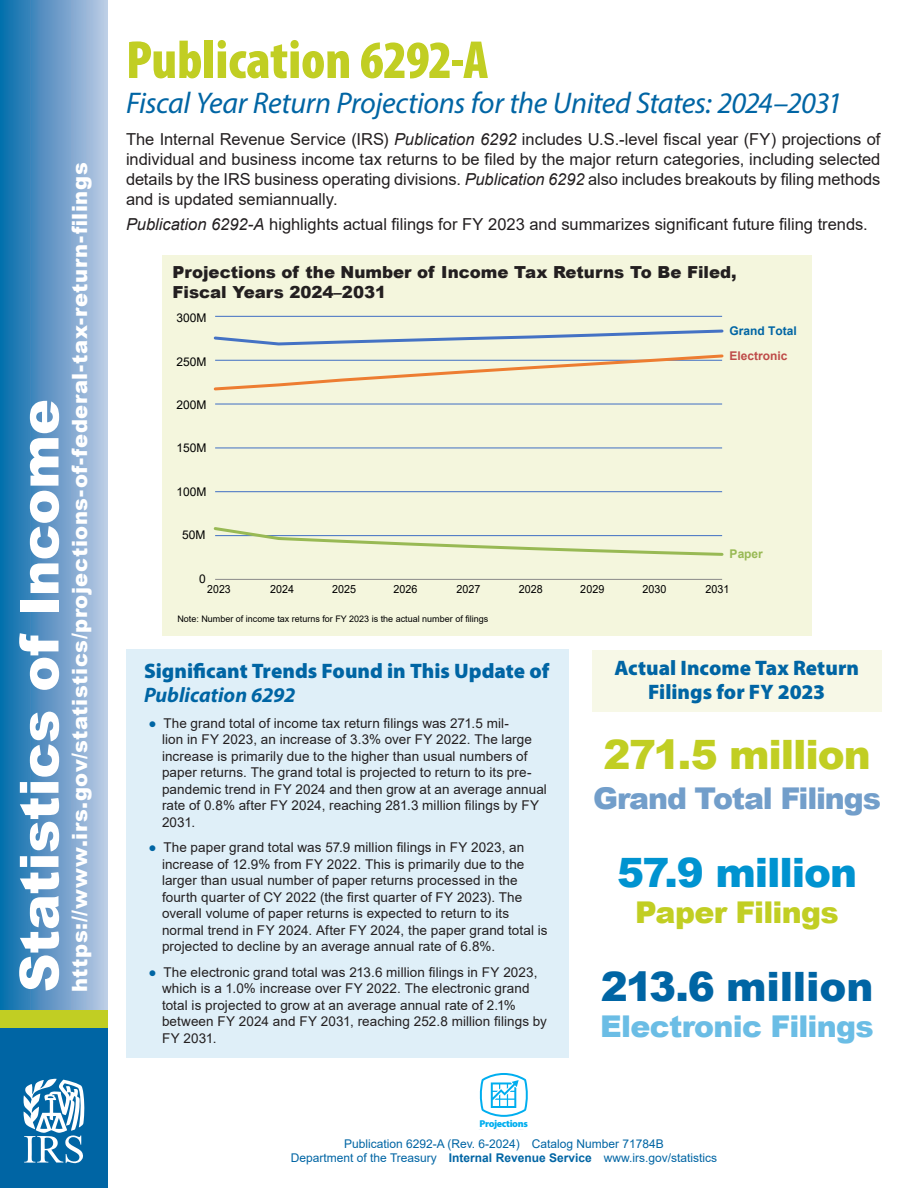
<style>
.page{position:relative;width:918px;height:1188px;background:#fff}
.page>*{position:absolute;margin:0;border:0;box-sizing:border-box;transform-origin:0 0}
.t1{font:900 54px "Arial";letter-spacing:-.005em;color:#fff}
.t2{font:900 condensed 54px "Myriad Pro";color:#c1ce23}
.t3{font:900 40.5px "Arial";letter-spacing:-.03em;color:#c1ce23}
.t4{font:900 40.5px "Arial";letter-spacing:-.005em;color:#0065a4}
.t5{font:900 40.5px "Arial";letter-spacing:-.03em;color:#0093d0}
.t6{font:italic 30px "Myriad Pro";letter-spacing:-.015em;color:#0065a4}
.t7{font:900 30px "Arial";letter-spacing:-.04em;color:#729eca}
.t8{font:900 30px "Arial";letter-spacing:-.025em;color:#6bbde5}
.t9{font:900 30px "Arial";letter-spacing:-.025em;color:#c1ce23}
.Heading2{font:900 21px/24px "Myriad Pro";color:#0065a4}
.t10{font:900 21px "Arial";letter-spacing:.03em;color:#fff}
.t11{font:900 16.65px "Arial";color:#231f20}
.Body{font:16.5px/19.8px "Arial";letter-spacing:-.005em;color:#231f20;text-align:justify}
.t12{font:13.5px/16.5px "Arial";letter-spacing:.005em;color:#231f20}
.t13{font:12px/14.4px "Arial";color:#0065a4;text-align:center}
.t14{font:12px "Arial";color:#000}
.t15{font:700 12px/25.2px "Arial";color:#0065a4}
.t16{font:700 12px "Arial";letter-spacing:-.005em;color:#98b954}
.t17{font:11.25px "Arial";letter-spacing:.005em;color:#000;scale:.96 1}
.t18{font:11.25px "Arial";letter-spacing:.005em;color:#000;scale:.94 1}
.t19{font:900 9.9px "Myriad Pro";letter-spacing:-.035em;color:#00aeef}
.t20{font:9px "Arial";color:#000}
.s1{font-style:italic}
.s2{color:#be4b48}
.s3{font-weight:700;font-style:italic}
.s4{color:#0065a4}
.s5{font-weight:700}
</style>
<div class="page">
<div style="left:0;top:1028px;width:108px;height:160px;background:#0065a4"></div>
<div style="left:0;top:0;width:108px;height:1010px;background:linear-gradient(to right,#076bab,#bfc9e4)"></div>
<svg style="left:24px;top:1079px;width:60px;height:84px"></svg>
<div style="left:0;top:1010px;width:108px;height:18px;background:#c1ce23"></div>
<svg style="left:479px;top:1073px;width:49px;height:44px"></svg>
<div style="left:162px;top:255px;width:649px;height:380px;background:#f4f6dd"></div>
<div style="left:126px;top:650px;width:443px;height:408px;background:#dfeff8"></div>
<div style="left:592px;top:650px;width:289px;height:62px;background:#f7f8e7"></div>
<hr style="left:215px;top:316px;width:507px;height:1px;background:#3f6ec3">
<hr style="left:215px;top:404px;width:507px;height:1px;background:#3f6ec3">
<hr style="left:215px;top:448px;width:507px;height:1px;background:#3f6ec3">
<hr style="left:215px;top:491px;width:507px;height:1px;background:#3f6ec3">
<hr style="left:215px;top:579px;width:507px;height:1px;background:#898989">
<svg style="left:213px;top:329px;width:511px;height:17px"></svg>
<svg style="left:213px;top:354px;width:511px;height:37px"></svg>
<svg style="left:213px;top:527px;width:511px;height:29px"></svg>
<h1 class="t1" style="left:0;top:992px;width:595px;rotate:-90deg">Statistics of Income</h1>
<h3 class="t10" style="left:64px;top:992px;width:831px;rotate:-90deg">https://www.irs.gov/statistics/projections-of-federal-tax-return-filings</h3>
<h1 class="t2" style="left:126px;top:25px;width:364px">Publication 6292-A</h1>
<h3 class="t6" style="left:126px;top:85px;width:718px">Fiscal Year Return Projections for the United States: 2024–2031</h3>
<p class="Body" style="left:126px;top:129px;width:756px">The Internal Revenue Service (IRS) <span class="s1">Publication 6292</span> includes U.S.-level fiscal year (FY) projections of individual and business income tax returns to be filed by the major return categories, including selected details by the IRS business operating divisions. <span class="s1">Publication 6292</span> also includes breakouts by filing methods and is updated semiannually.</p>
<p class="Body" style="left:126px;top:215px;width:743px"><span class="s1">Publication 6292-A</span> highlights actual filings for FY 2023 and summarizes significant future filing trends.</p>
<p class="t11" style="left:172px;top:260px;width:566px">Projections of the Number of Income Tax Returns To Be Filed,</p>
<p class="t11" style="left:172px;top:280px;width:215px">Fiscal Years 2024–2031</p>
<p class="t15" style="left:729px;top:318px;width:69px">Grand Total<br><span class="s2">Electronic</span></p>
<p class="t14" style="left:177px;top:310px;width:32px">300M</p>
<p class="t14" style="left:177px;top:353px;width:32px">250M</p>
<p class="t14" style="left:177px;top:396px;width:32px">200M</p>
<p class="t14" style="left:177px;top:440px;width:32px">150M</p>
<p class="t14" style="left:177px;top:483px;width:32px">100M</p>
<p class="t14" style="left:182px;top:527px;width:25px">50M</p>
<p class="t14" style="left:199px;top:570px;width:8px">0</p>
<p class="t16" style="left:730px;top:545px;width:35px">Paper</p>
<p class="t18" style="left:207px;top:582px;width:26px">2023</p>
<p class="t17" style="left:270px;top:582px;width:27px">2024</p>
<p class="t17" style="left:332px;top:582px;width:27px">2025</p>
<p class="t17" style="left:394px;top:582px;width:27px">2026</p>
<p class="t17" style="left:457px;top:582px;width:27px">2027</p>
<p class="t17" style="left:519px;top:582px;width:27px">2028</p>
<p class="t17" style="left:580px;top:582px;width:27px">2029</p>
<p class="t17" style="left:643px;top:582px;width:27px">2030</p>
<p class="t17" style="left:705px;top:582px;width:27px">2031</p>
<p class="t20" style="left:177px;top:613px;width:312px">Note: Number of income tax returns for FY 2023 is the actual number of filings</p>
<p class="Heading2" style="left:144px;top:658px;width:407px">Significant Trends Found in This Update of<br><span class="s3">Publication 6292</span></p>
<p class="t12" style="left:162px;top:715px;width:386px;text-indent:-14px"><span class="s4">●</span> The grand total of income tax return filings was 271.5 mil-<br>lion in FY 2023, an increase of 3.3% over FY 2022. The large increase is primarily due to the higher than usual numbers of paper returns. The grand total is projected to return to its pre&shy;pandemic trend in FY 2024 and then grow at an average annual rate of 0.8% after FY 2024, reaching 281.3 million filings by FY 2031.</p>
<p class="t12" style="left:162px;top:839px;width:387px;text-indent:-14px"><span class="s4">●</span> The paper grand total was 57.9 million filings in FY 2023, an increase of 12.9% from FY 2022. This is primarily due to the larger than usual number of paper returns processed in the fourth quarter of CY 2022 (the first quarter of FY 2023). The overall volume of paper returns is expected to return to its normal trend in FY 2024. After FY 2024, the paper grand total is projected to decline by an average annual rate of 6.8%.</p>
<p class="t12" style="left:162px;top:964px;width:387px;text-indent:-14px"><span class="s4">●</span> The electronic grand total was 213.6 million filings in FY 2023, which is a 1.0% increase over FY 2022. The electronic grand total is projected to grow at an average annual rate of 2.1% between FY 2024 and FY 2031, reaching 252.8 million filings by FY 2031.</p>
<p class="t19" style="left:479px;top:1117px;width:50px">Projections</p>
<p class="Heading2" style="left:614px;top:656px;width:246px;text-align:center">Actual Income Tax Return<br>Filings for FY 2023</p>
<p class="t3" style="left:603px;top:725px;width:269px">271.5 million</p>
<p class="t7" style="left:593px;top:777px;width:289px">Grand Total Filings</p>
<p class="t5" style="left:617px;top:844px;width:241px">57.9 million</p>
<p class="t9" style="left:635px;top:891px;width:205px">Paper Filings</p>
<p class="t4" style="left:601px;top:958px;width:274px">213.6 million</p>
<p class="t8" style="left:600px;top:1005px;width:275px">Electronic Filings</p>
<p class="t13" style="left:291px;top:1136px;width:428px">Publication 6292-A (Rev. 6-2024) Catalog Number 71784B<br>Department of the Treasury <span class="s5">Internal Revenue Service</span> www.irs.gov/statistics</p>
</div>
